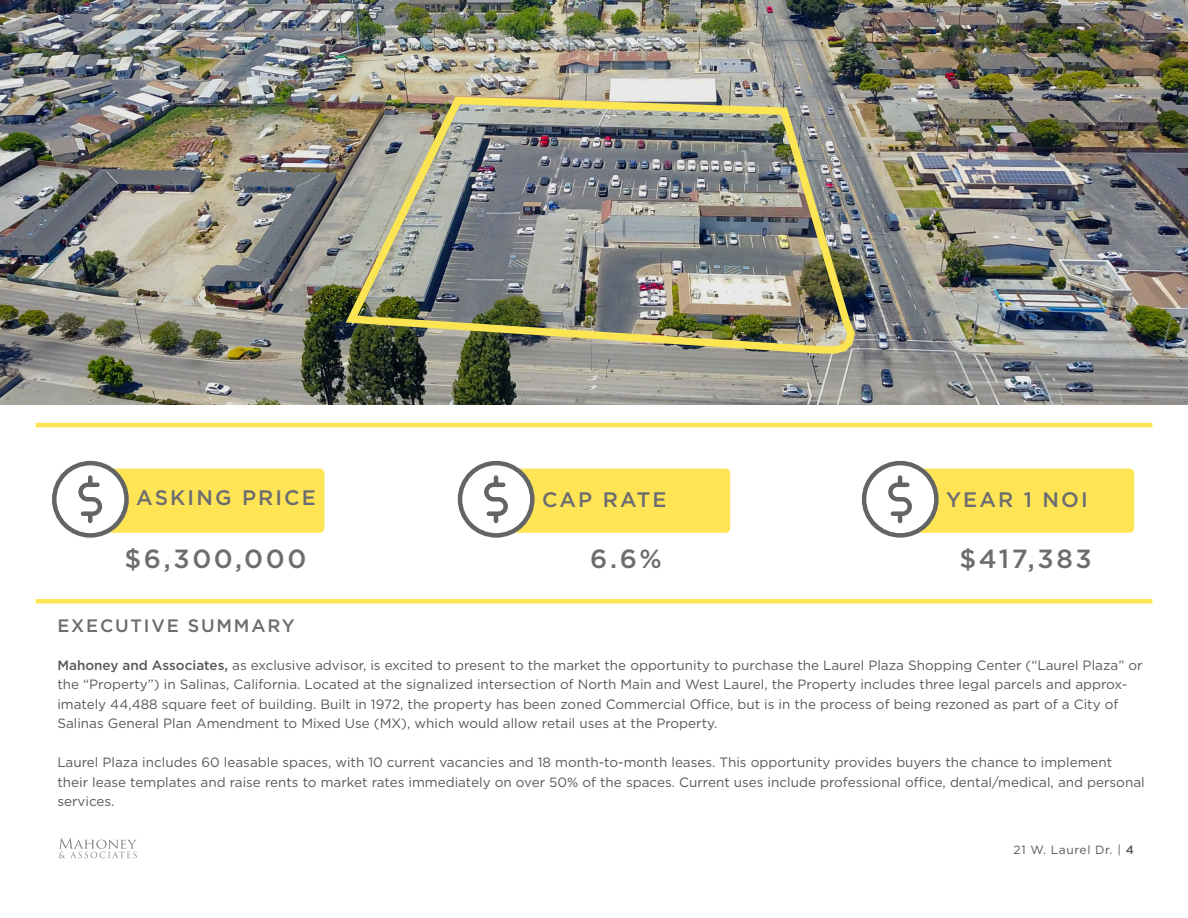
<style>
.page{position:relative;width:1188px;height:918px;background:#fff}
.page>*{position:absolute;margin:0;border:0;box-sizing:border-box;transform-origin:0 0}
.Title{font:500 26.25px "Gotham";letter-spacing:.1em;color:#6c6d70}
.Title-2{font:500 21px "Gotham";letter-spacing:.1em;color:#6c6d70}
.Title-3{font:500 18px "Gotham";letter-spacing:.1em;color:#6c6d70}
.Title-4{font:13.5px/19.5px "Gotham";color:#57585a}
.t1{font:12px "Gotham";letter-spacing:.05em;color:#57585a}
.s1{font-weight:500}
</style>
<div class="page">
<img style="left:0;top:0;width:1188px;height:405px">
<img style="left:340px;top:93px;width:519px;height:265px">
<hr style="left:36px;top:423px;width:1116px;height:4px;background:#ffe555">
<div style="left:916px;top:469px;width:218px;height:64px;background:#ffe555;border-radius:5px"></div>
<svg style="left:862px;top:461px;width:77px;height:77px"></svg>
<div style="left:36px;top:599px;width:1116px;height:5px;background:#ffe555"></div>
<div style="left:512px;top:469px;width:218px;height:64px;background:#ffe555;border-radius:5px"></div>
<svg style="left:458px;top:461px;width:77px;height:77px"></svg>
<div style="left:107px;top:469px;width:217px;height:64px;background:#ffe555;border-radius:5px"></div>
<svg style="left:52px;top:461px;width:77px;height:77px"></svg>
<svg style="left:59px;top:838px;width:78px;height:20px"></svg>
<p class="Title-2" style="left:136px;top:484px;width:181px">ASKING PRICE</p>
<p class="Title-2" style="left:542px;top:485px;width:126px">CAP RATE</p>
<p class="Title-2" style="left:946px;top:485px;width:143px">YEAR 1 NOI</p>
<p class="Title" style="left:125px;top:542px;width:184px">$6,300,000</p>
<p class="Title" style="left:959px;top:542px;width:134px">$417,383</p>
<p class="Title" style="left:590px;top:542px;width:73px">6.6%</p>
<p class="Title-3" style="left:57px;top:614px;width:239px">EXECUTIVE SUMMARY</p>
<p class="Title-4" style="left:57px;top:655px;width:1087px"><span class="s1">Mahoney and Associates,</span> as exclusive advisor, is excited to present to the market the opportunity to purchase the Laurel Plaza Shopping Center (“Laurel Plaza” or the “Property”) in Salinas, California. Located at the signalized intersection of North Main and West Laurel, the Property includes three legal parcels and approx&shy;imately 44,488 square feet of building. Built in 1972, the property has been zoned Commercial Office, but is in the process of being rezoned as part of a City of Salinas General Plan Amendment to Mixed Use (MX), which would allow retail uses at the Property.</p>
<p class="Title-4" style="left:57px;top:753px;width:1089px">Laurel Plaza includes 60 leasable spaces, with 10 current vacancies and 18 month-to-month leases. This opportunity provides buyers the chance to implement their lease templates and raise rents to market rates immediately on over 50% of the spaces. Current uses include professional office, dental/medical, and personal services.</p>
<p class="t1" style="left:1014px;top:842px;width:122px">21 W. Laurel Dr. | <span class="s1">4</span></p>
</div>
